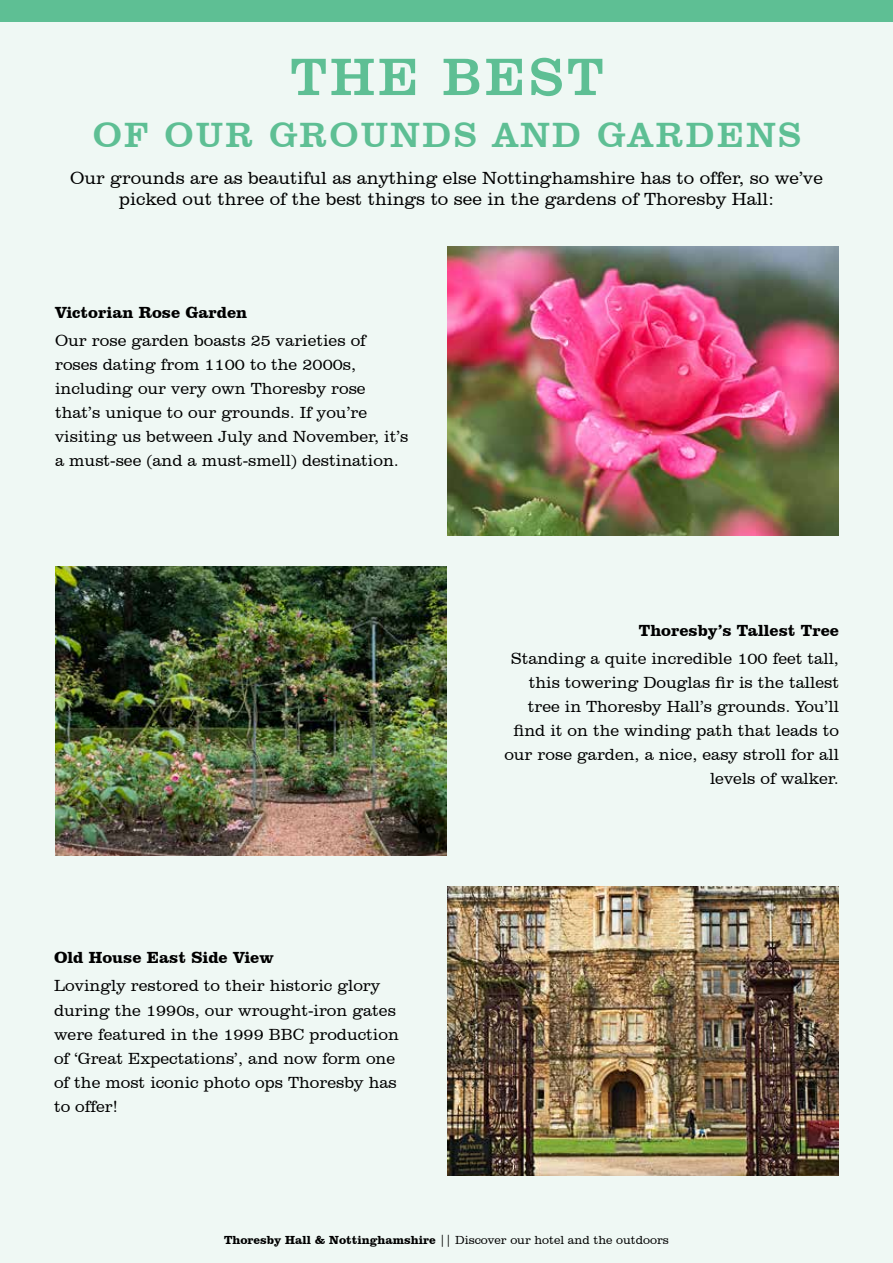
<style>
.page{position:relative;width:893px;height:1263px;background:#eff8f4}
.page>*{position:absolute;margin:0;border:0;box-sizing:border-box;transform-origin:0 0}
.t1{font:54px "Clarendon BT";letter-spacing:.06em;color:#5ebf94}
.t2{font:36px "Clarendon BT";letter-spacing:.06em;color:#5ebf94}
.t3{font:300 18px/21.6px "Clarendon BT";color:#000;text-align:center}
.t4{font:300 16.5px/24px "Clarendon BT";color:#000}
.t5{font:700 16.5px "Clarendon BT";color:#000}
.t6{font:300 12px "Clarendon BT";color:#000}
.s1{font-weight:700}
</style>
<div class="page">
<div style="left:1px;top:0;width:892px;height:21px;background:#5ebf94"></div>
<img style="left:447px;top:247px;width:391px;height:289px">
<img style="left:448px;top:886px;width:391px;height:290px">
<img style="left:55px;top:567px;width:391px;height:289px">
<h1 class="t1" style="left:290px;top:43px;width:315px">THE BEST</h1>
<h2 class="t2" style="left:93px;top:112px;width:710px">OF OUR GROUNDS AND GARDENS</h2>
<p class="t3" style="left:70px;top:167px;width:754px">Our grounds are as beautiful as anything else Nottinghamshire has to offer, so we’ve picked out three of the best things to see in the gardens of Thoresby Hall:</p>
<p class="t5" style="left:55px;top:302px;width:194px">Victorian Rose Garden</p>
<p class="t4" style="left:55px;top:328px;width:355px">Our rose garden boasts 25 varieties of roses dating from 1100 to the 2000s, including our very own Thoresby rose that’s unique to our grounds. If you’re visiting us between July and November, it’s a must-see (and a must-smell) destination.</p>
<p class="t5" style="left:54px;top:947px;width:221px">Old House East Side View</p>
<p class="t4" style="left:54px;top:974px;width:346px">Lovingly restored to their historic glory during the 1990s, our wrought-iron gates were featured in the 1999 BBC production of ‘Great Expectations’, and now form one of the most iconic photo ops Thoresby has to offer!</p>
<p class="t5" style="left:639px;top:620px;width:202px">Thoresby’s Tallest Tree</p>
<p class="t4" style="left:504px;top:646px;width:336px;text-align:right">Standing a quite incredible 100 feet tall, this towering Douglas fir is the tallest tree in Thoresby Hall’s grounds. You’ll find it on the winding path that leads to our rose garden, a nice, easy stroll for all levels of walker.</p>
<p class="t6" style="left:224px;top:1232px;width:446px"><span class="s1">Thoresby Hall &amp; Nottinghamshire</span> || Discover our hotel and the outdoors</p>
</div>
